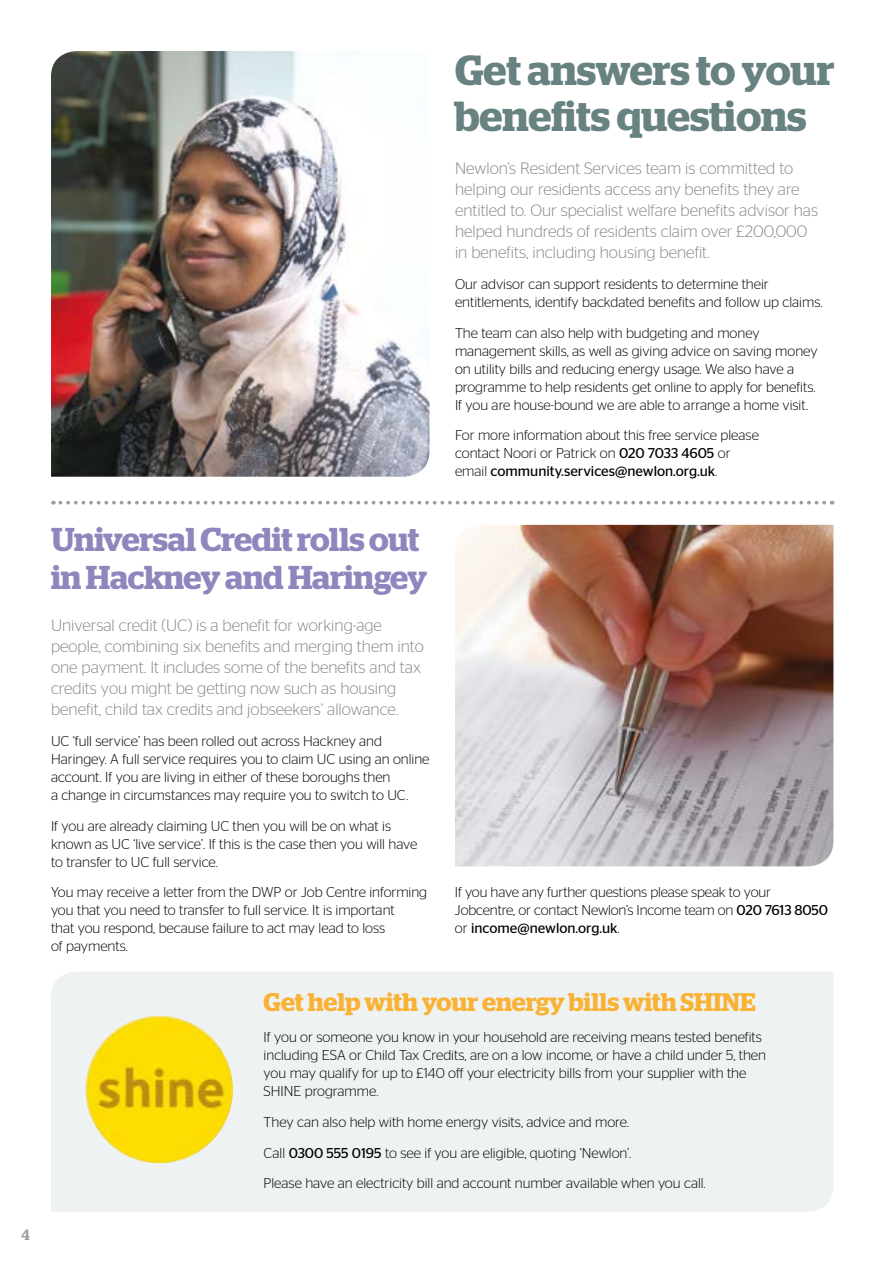
<style>
.page{position:relative;width:893px;height:1263px;background:#fff}
.page>*{position:absolute;margin:0;border:0;box-sizing:border-box;transform-origin:0 0}
.t1{font:600 42px/46.5px "Stag";color:#688181}
.t2{font:600 33px/37.5px "Stag";letter-spacing:-.015em;color:#9185be}
.t3{font:600 25.5px "Stag";color:#f9b234}
.t4{font:300 16.5px/21px "Stag Sans";color:#878787}
.t5{font:500 15px "Stag";color:#9d9d9c}
.t6{font:300 14.25px/18px "Stag Sans";color:#000}
.s1{font-weight:400}
</style>
<div class="page">
<div style="left:51px;top:972px;width:782px;height:240px;background:#eff2f3"></div>
<img style="left:51px;top:51px;width:378px;height:426px">
<svg style="left:60px;top:501px;width:773px;height:3px"></svg>
<img style="left:455px;top:525px;width:378px;height:341px">
<img style="left:86px;top:1016px;width:147px;height:147px;border-radius:74px">
<p class="t5" style="left:22px;top:1225px;width:10px">4</p>
<h1 class="t1" style="left:455px;top:46px;width:381px">Get answers to your benefits questions</h1>
<p class="t4" style="left:455px;top:158px;width:365px">Newlon’s Resident Services team is committed to helping our residents access any benefits they are entitled to. Our specialist welfare benefits advisor has helped hundreds of residents claim over £200,000 in benefits, including housing benefit.</p>
<p class="t6" style="left:455px;top:275px;width:369px">Our advisor can support residents to determine their entitlements, identify backdated benefits and follow up claims.</p>
<p class="t6" style="left:455px;top:323px;width:364px">The team can also help with budgeting and money management skills, as well as giving advice on saving money on utility bills and reducing energy usage. We also have a programme to help residents get online to apply for benefits.<br>If you are house-bound we are able to arrange a home visit.</p>
<p class="t6" style="left:455px;top:426px;width:305px">For more information about this free service please contact Noori or Patrick on <span class="s1">020 7033 4605</span> or email <span class="s1">community.services@newlon.org.uk</span>.</p>
<h2 class="t2" style="left:51px;top:521px;width:378px">Universal Credit rolls out in Hackney and Haringey</h2>
<p class="t4" style="left:51px;top:614px;width:374px">Universal credit (UC) is a benefit for working-age people, combining six benefits and merging them into one payment. It includes some of the benefits and tax credits you might be getting now such as housing benefit, child tax credits and jobseekers’ allowance.</p>
<p class="t6" style="left:51px;top:732px;width:380px">UC ‘full service’ has been rolled out across Hackney and Haringey. A full service requires you to claim UC using an online account. If you are living in either of these boroughs then<br>a change in circumstances may require you to switch to UC.</p>
<p class="t6" style="left:51px;top:816px;width:368px">If you are already claiming UC then you will be on what is known as UC ‘live service’. If this is the case then you will have to transfer to UC full service.</p>
<p class="t6" style="left:51px;top:883px;width:378px">You may receive a letter from the DWP or Job Centre informing you that you need to transfer to full service. It is important<br>that you respond, because failure to act may lead to loss<br>of payments.</p>
<p class="t6" style="left:455px;top:883px;width:375px">If you have any further questions please speak to your<br>Jobcentre, or contact Newlon’s Income team on <span class="s1">020 7613 8050 </span>or <span class="s1">income@newlon.org.uk</span>.</p>
<h3 class="t3" style="left:264px;top:987px;width:493px">Get help with your energy bills with SHINE</h3>
<p class="t6" style="left:264px;top:1028px;width:504px">If you or someone you know in your household are receiving means tested benefits including ESA or Child Tax Credits, are on a low income, or have a child under 5, then you may qualify for up to £140 off your electricity bills from your supplier with the SHINE programme.</p>
<p class="t6" style="left:264px;top:1106px;width:443px;line-height:30.8px">They can also help with home energy visits, advice and more.<br>Call <span class="s1">0300 555 0195</span> to see if you are eligible, quoting ‘Newlon’.<br>Please have an electricity bill and account number available when you call.</p>
</div>
